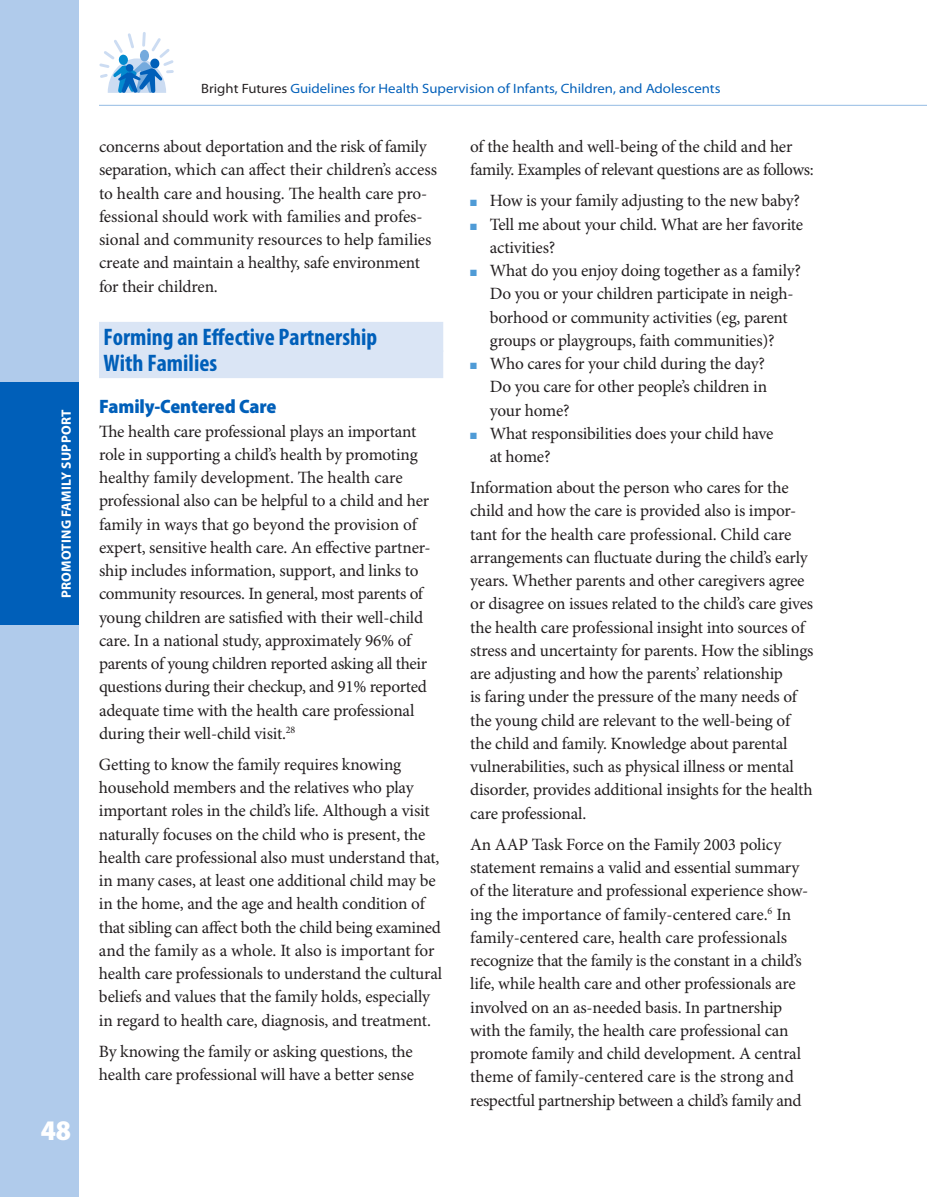
<style>
.page{position:relative;width:927px;height:1197px;background:#fff}
.page>*{position:absolute;margin:0;border:0;box-sizing:border-box;transform-origin:0 0}
.t1{font:900 semi-condensed 28.5px "Myriad Pro";color:#fff}
.t2{font:700 condensed 24px/25.5px "Myriad Pro";color:#005fb9}
.t3{font:900 semi-condensed 19.5px "Myriad Pro";letter-spacing:-.01em;color:#005fb9}
.t4{font:17.25px/23.2px "Minion Pro";letter-spacing:-.015em;color:#231f20}
.t5{font:semi-expanded 13.5px "Myriad Pro";color:#005fb9}
.t6{font:700 13.5px "Myriad Pro";letter-spacing:.02em;color:#fff}
.s1{color:#231f20}
.s2{color:#4f9bd6}
</style>
<div class="page">
<div style="left:0;top:0;width:79px;height:1197px;background:#b0cbeb"></div>
<hr style="left:99px;top:105px;width:828px;height:1px;background:#94bbe4">
<svg style="left:99px;top:32px;width:75px;height:61px"></svg>
<div style="left:0;top:382px;width:79px;height:244px;background:#005fb9"></div>
<div style="left:99px;top:322px;width:344px;height:30px;background:#dae5f5"></div>
<div style="left:99px;top:350px;width:344px;height:28px;background:#dae5f5"></div>
<p class="t6" style="left:59px;top:598px;width:189px;rotate:-90deg">Promoting FAMILY SUPPORT</p>
<h1 class="t1" style="left:41px;top:1115px;width:32px">48</h1>
<p class="t5" style="left:201px;top:81px;width:521px"><span class="s1">Bright Futures</span> Guidelines for Health Supervision of Infants, Children, and Adolescents</p>
<p class="t4" style="left:99px;top:136px;width:340px">concerns about deportation and the risk of family separation, which can affect their children’s access to health care and housing. The health care pro&shy;fessional should work with families and profes&shy;sional and community resources to help families create and maintain a healthy, safe environment for their children.</p>
<h2 class="t2" style="left:104px;top:325px;width:275px">Forming an Effective Partnership<br>With Families</h2>
<p class="t3" style="left:99px;top:396px;width:179px">Family-Centered Care</p>
<p class="t4" style="left:99px;top:420px;width:333px">The health care professional plays an important role in supporting a child’s health by promoting healthy family development. The health care professional also can be helpful to a child and her family in ways that go beyond the provision of expert, sensitive health care. An effective partner&shy;ship includes information, support, and links to community resources. In general, most parents of young children are satisfied with their well-child care. In a national study, approximately 96% of parents of young children reported asking all their questions during their checkup, and 91% reported adequate time with the health care professional during their well-child visit.<sup>28</sup></p>
<p class="t4" style="left:99px;top:754px;width:345px">Getting to know the family requires knowing household members and the relatives who play important roles in the child’s life. Although a visit naturally focuses on the child who is present, the health care professional also must understand that, in many cases, at least one additional child may be in the home, and the age and health condition of that sibling can affect both the child being examined and the family as a whole. It also is important for health care professionals to understand the cultural beliefs and values that the family holds, especially in regard to health care, diagnosis, and treatment.</p>
<p class="t4" style="left:99px;top:1040px;width:317px">By knowing the family or asking questions, the health care professional will have a better sense</p>
<p class="t4" style="left:470px;top:136px;width:345px">of the health and well-being of the child and her family. Examples of relevant questions are as follows:</p>
<p class="t4" style="left:470px;top:190px;width:331px"><span class="s2">■</span> How is your family adjusting to the new baby?</p>
<p class="t4" style="left:490px;top:213px;width:315px;text-indent:-20px"><span class="s2">■</span> Tell me about your child. What are her favorite activities?</p>
<p class="t4" style="left:490px;top:260px;width:313px;text-indent:-20px"><span class="s2">■</span> What do you enjoy doing together as a family?<br>Do you or your children participate in neigh&shy;borhood or community activities (eg, parent groups or playgroups, faith communities)?</p>
<p class="t4" style="left:490px;top:353px;width:279px;text-align:justify;text-indent:-20px"><span class="s2">■</span> Who cares for your child during the day?<br>Do you care for other people’s children in your home?</p>
<p class="t4" style="left:490px;top:422px;width:285px;text-indent:-20px"><span class="s2">■</span> What responsibilities does your child have at home?</p>
<p class="t4" style="left:470px;top:477px;width:345px">Information about the person who cares for the child and how the care is provided also is impor&shy;tant for the health care professional. Child care arrangements can fluctuate during the child’s early years. Whether parents and other caregivers agree or disagree on issues related to the child’s care gives the health care professional insight into sources of stress and uncertainty for parents. How the siblings are adjusting and how the parents’ relationship<br>is faring under the pressure of the many needs of the young child are relevant to the well-being of the child and family. Knowledge about parental vulnerabilities, such as physical illness or mental disorder, provides additional insights for the health care professional.</p>
<p class="t4" style="left:470px;top:833px;width:340px">An AAP Task Force on the Family 2003 policy statement remains a valid and essential summary of the literature and professional experience show&shy;ing the importance of family-centered care.<sup>6</sup> In family-centered care, health care professionals recognize that the family is the constant in a child’s life, while health care and other professionals are involved on an as-needed basis. In partnership with the family, the health care professional can promote family and child development. A central theme of family-centered care is the strong and respectful partnership between a child’s family and</p>
</div>
